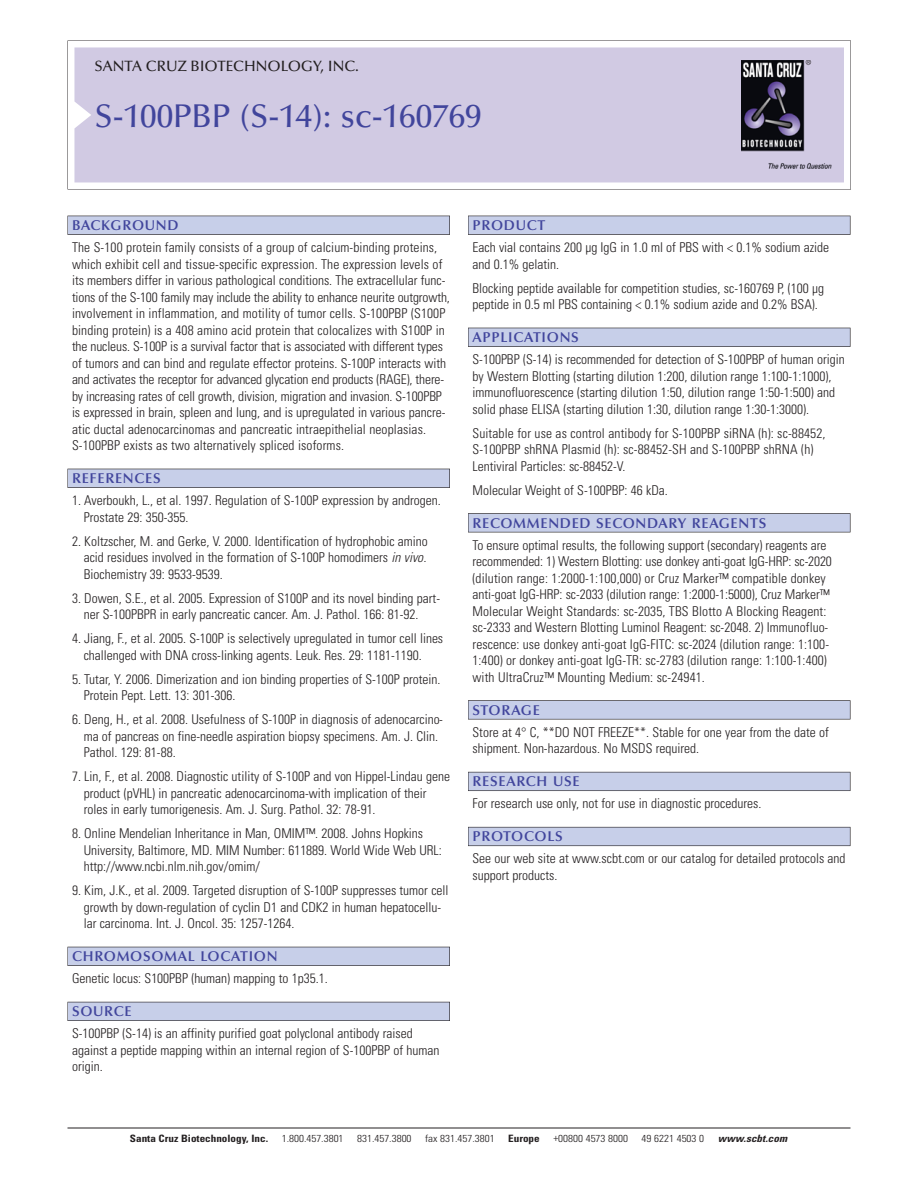
<style>
.page{position:relative;width:918px;height:1188px;background:#fff}
.page>*{position:absolute;margin:0;border:0;box-sizing:border-box;transform-origin:0 0}
.t1{font:500 33px "Optima";color:#41459c}
.t2{font:500 15px "Optima";color:#231f20}
.t3{font:600 14.25px "Optima";letter-spacing:.05em;color:#41459c}
.t4{font:300 condensed 13.5px/16.5px "Univers";color:#231f20}
.t5{font:300 condensed 10.2px "Univers";color:#231f20;scale:1.1 1}
.t6{font:700 condensed 10.2px "Univers";color:#231f20;scale:1.1 1}
.t7{font:italic 700 condensed 10.2px "Univers";color:#231f20;scale:1.1 1}
.s1{font-style:italic}
</style>
<div class="page">
<svg style="left:68px;top:40px;width:783px;height:149px"></svg>
<div style="left:74px;top:47px;width:770px;height:135px;background:#d1cae3"></div>
<img style="left:741px;top:60px;width:90px;height:108px">
<div style="left:68px;top:216px;width:382px;height:19px;background:#64636a"></div>
<div style="left:68px;top:216px;width:381px;height:18px;background:#c7cfe9"></div>
<div style="left:68px;top:469px;width:382px;height:19px;background:#62626a"></div>
<div style="left:68px;top:469px;width:381px;height:18px;background:#c7cfe9"></div>
<div style="left:68px;top:947px;width:382px;height:19px;background:#63636c"></div>
<div style="left:68px;top:947px;width:381px;height:18px;background:#c7cfe9"></div>
<div style="left:68px;top:1002px;width:382px;height:19px;background:#63646e"></div>
<div style="left:68px;top:1002px;width:381px;height:18px;background:#c7cfe9"></div>
<div style="left:468px;top:216px;width:382px;height:19px;background:#64636a"></div>
<div style="left:468px;top:216px;width:382px;height:18px;background:#c7cfe9"></div>
<div style="left:468px;top:328px;width:382px;height:19px;background:#62626a"></div>
<div style="left:468px;top:328px;width:382px;height:18px;background:#c7cfe9"></div>
<div style="left:468px;top:513px;width:382px;height:19px;background:#67666b"></div>
<div style="left:468px;top:514px;width:382px;height:18px;background:#c7cfe9"></div>
<div style="left:468px;top:700px;width:382px;height:19px;background:#6b696e"></div>
<div style="left:468px;top:701px;width:382px;height:18px;background:#c7cfe9"></div>
<div style="left:468px;top:772px;width:382px;height:19px;background:#696a75"></div>
<div style="left:468px;top:772px;width:382px;height:18px;background:#c7cfe9"></div>
<div style="left:468px;top:827px;width:382px;height:19px;background:#717380"></div>
<div style="left:468px;top:827px;width:382px;height:18px;background:#c7cfe9"></div>
<hr style="left:68px;top:1128px;width:782px;height:1px;background:#231f20">
<p class="t2" style="left:94px;top:60px;width:266px">SANTA CRUZ BIOTECHNOLOGY, INC.</p>
<h1 class="t1" style="left:94px;top:102px;width:389px">S-100PBP (S-14): sc-160769</h1>
<p class="t3" style="left:72px;top:219px;width:108px">BACKGROUND</p>
<p class="t4" style="left:72px;top:240px;width:379px">The S-100 protein family consists of a group of calcium-binding proteins, which exhibit cell and tissue-specific expression. The expression levels of its members differ in various pathological conditions. The extracellular func&shy;tions of the S-100 family may include the ability to enhance neurite outgrowth, involvement in inflammation, and motility of tumor cells. S-100PBP (S100P binding protein) is a 408 amino acid protein that colocalizes with S100P in the nucleus. S-100P is a survival factor that is associated with different types of tumors and can bind and regulate effector proteins. S-100P interacts with and activates the receptor for advanced glycation end products (RAGE), there&shy;by increasing rates of cell growth, division, migration and invasion. S-100PBP is expressed in brain, spleen and lung, and is upregulated in various pancre&shy;atic ductal adenocarcinomas and pancreatic intraepithelial neoplasias.<br>S-100PBP exists as two alternatively spliced isoforms.</p>
<p class="t3" style="left:72px;top:472px;width:90px">REFERENCES</p>
<p class="t4" style="left:84px;top:493px;width:359px;text-indent:-12px">1. Averboukh, L., et al. 1997. Regulation of S-100P expression by androgen.<br>Prostate 29: 350-355.</p>
<p class="t4" style="left:84px;top:534px;width:347px;text-align:justify;text-indent:-12px">2. Koltzscher, M. and Gerke, V. 2000. Identification of hydrophobic amino acid residues involved in the formation of S-100P homodimers <span class="s1">in vivo.<br></span>Biochemistry 39: 9533-9539.</p>
<p class="t4" style="left:84px;top:591px;width:358px;text-indent:-12px">3. Dowen, S.E., et al. 2005. Expression of S100P and its novel binding part&shy;ner S-100PBPR in early pancreatic cancer. Am. J. Pathol. 166: 81-92.</p>
<p class="t4" style="left:84px;top:631px;width:361px;text-indent:-12px">4. Jiang, F., et al. 2005. S-100P is selectively upregulated in tumor cell lines challenged with DNA cross-linking agents. Leuk. Res. 29: 1181-1190.</p>
<p class="t4" style="left:84px;top:672px;width:358px;text-indent:-12px">5. Tutar, Y. 2006. Dimerization and ion binding properties of S-100P protein.<br>Protein Pept. Lett. 13: 301-306.</p>
<p class="t4" style="left:84px;top:712px;width:361px;text-indent:-12px">6. Deng, H., et al. 2008. Usefulness of S-100P in diagnosis of adenocarcino&shy;ma of pancreas on fine-needle aspiration biopsy specimens. Am. J. Clin.<br>Pathol. 129: 81-88.</p>
<p class="t4" style="left:84px;top:769px;width:368px;text-indent:-12px">7. Lin, F., et al. 2008. Diagnostic utility of S-100P and von Hippel-Lindau gene product (pVHL) in pancreatic adenocarcinoma-with implication of their roles in early tumorigenesis. Am. J. Surg. Pathol. 32: 78-91.</p>
<p class="t4" style="left:84px;top:826px;width:360px;text-indent:-12px">8. Online Mendelian Inheritance in Man, OMIM™. 2008. Johns Hopkins<br>University, Baltimore, MD. MIM Number: 611889. World Wide Web URL: http://www.ncbi.nlm.nih.gov/omim/</p>
<p class="t4" style="left:84px;top:883px;width:366px;text-indent:-12px">9. Kim, J.K., et al. 2009. Targeted disruption of S-100P suppresses tumor cell growth by down-regulation of cyclin D1 and CDK2 in human hepatocellu&shy;lar carcinoma. Int. J. Oncol. 35: 1257-1264.</p>
<p class="t3" style="left:72px;top:950px;width:207px">CHROMOSOMAL LOCATION</p>
<p class="t4" style="left:72px;top:972px;width:257px">Genetic locus: S100PBP (human) mapping to 1p35.1.</p>
<p class="t3" style="left:72px;top:1005px;width:61px">SOURCE</p>
<p class="t4" style="left:72px;top:1027px;width:369px">S-100PBP (S-14) is an affinity purified goat polyclonal antibody raised against a peptide mapping within an internal region of S-100PBP of human origin.</p>
<p class="t3" style="left:473px;top:219px;width:74px">PRODUCT</p>
<p class="t4" style="left:473px;top:240px;width:358px">Each vial contains 200 µg IgG in 1.0 ml of PBS with &lt; 0.1% sodium azide and 0.1% gelatin.</p>
<p class="t4" style="left:473px;top:281px;width:353px">Blocking peptide available for competition studies, sc-160769 P, (100 µg peptide in 0.5 ml PBS containing &lt; 0.1% sodium azide and 0.2% BSA).</p>
<p class="t3" style="left:473px;top:331px;width:108px">APPLICATIONS</p>
<p class="t4" style="left:473px;top:352px;width:374px">S-100PBP (S-14) is recommended for detection of S-100PBP of human origin by Western Blotting (starting dilution 1:200, dilution range 1:100-1:1000), immunofluorescence (starting dilution 1:50, dilution range 1:50-1:500) and solid phase ELISA (starting dilution 1:30, dilution range 1:30-1:3000).</p>
<p class="t4" style="left:473px;top:426px;width:354px">Suitable for use as control antibody for S-100PBP siRNA (h): sc-88452,<br>S-100PBP shRNA Plasmid (h): sc-88452-SH and S-100PBP shRNA (h)<br>Lentiviral Particles: sc-88452-V.</p>
<p class="t4" style="left:473px;top:483px;width:197px">Molecular Weight of S-100PBP: 46 kDa.</p>
<p class="t3" style="left:473px;top:517px;width:295px">RECOMMENDED SECONDARY REAGENTS</p>
<p class="t4" style="left:473px;top:538px;width:361px">To ensure optimal results, the following support (secondary) reagents are recommended: 1) Western Blotting: use donkey anti-goat IgG-HRP: sc-2020 (dilution range: 1:2000-1:100,000) or Cruz Marker™ compatible donkey anti-goat IgG-HRP: sc-2033 (dilution range: 1:2000-1:5000), Cruz Marker™ Molecular Weight Standards: sc-2035, TBS Blotto A Blocking Reagent: sc-2333 and Western Blotting Luminol Reagent: sc-2048. 2) Immunofluo&shy;rescence: use donkey anti-goat IgG-FITC: sc-2024 (dilution range: 1:100- 1:400) or donkey anti-goat IgG-TR: sc-2783 (dilution range: 1:100-1:400) with UltraCruz™ Mounting Medium: sc-24941.</p>
<p class="t3" style="left:473px;top:704px;width:69px">STORAGE</p>
<p class="t4" style="left:473px;top:725px;width:358px">Store at 4° C, **DO NOT FREEZE**. Stable for one year from the date of shipment. Non-hazardous. No MSDS required.</p>
<p class="t3" style="left:473px;top:775px;width:109px">RESEARCH USE</p>
<p class="t4" style="left:473px;top:797px;width:290px">For research use only, not for use in diagnostic procedures.</p>
<p class="t3" style="left:473px;top:831px;width:92px">PROTOCOLS</p>
<p class="t4" style="left:473px;top:852px;width:375px">See our web site at www.scbt.com or our catalog for detailed protocols and support products.</p>
<p class="t6" style="left:130px;top:1135px;width:127px">Santa Cruz Biotechnology, Inc.</p>
<p class="t5" style="left:282px;top:1135px;width:58px">1.800.457.3801</p>
<p class="t5" style="left:357px;top:1135px;width:51px">831.457.3800</p>
<p class="t5" style="left:425px;top:1135px;width:65px">fax 831.457.3801</p>
<p class="t6" style="left:508px;top:1135px;width:30px">Europe</p>
<p class="t5" style="left:553px;top:1135px;width:69px">+00800 4573 8000</p>
<p class="t5" style="left:642px;top:1135px;width:58px">49 6221 4503 0</p>
<p class="t7" style="left:718px;top:1135px;width:67px">www.scbt.com</p>
</div>
